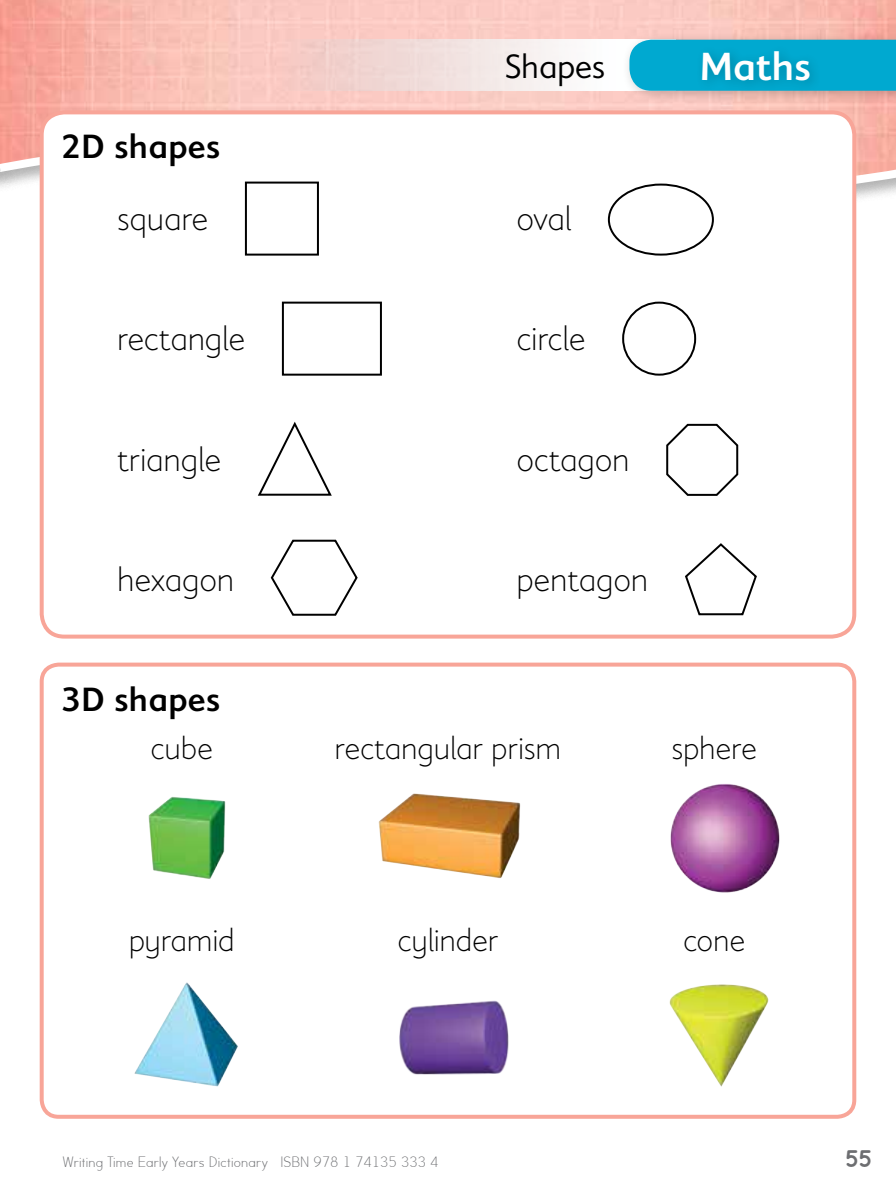
<style>
.page{position:relative;width:896px;height:1191px;background:#fff}
.page>*{position:absolute;margin:0;border:0;box-sizing:border-box;transform-origin:0 0}
.t1{font:600 42px "Elisar DT Infant";color:#fff}
.t2{font:300 36px "Elisar DT Infant";letter-spacing:.01em;color:#000}
.t3{font:600 36px "Elisar DT Infant";letter-spacing:.01em;color:#000}
.t4{font:36px "Elisar DT Infant";color:#000}
.t5{font:300 34px "Elisar DT Infant";letter-spacing:.01em;color:#000}
.t6{font:700 24px "Quicksand";color:#6d6e71}
.t7{font:15px "Backtalk Sans BTN Lt";letter-spacing:.02em;color:#6d6e71}
</style>
<div class="page">
<svg style="left:0;top:0;width:896px;height:208px;background:#f8c0b7"></svg>
<svg style="left:282px;top:40px;width:339px;height:51px"></svg>
<div style="left:621px;top:32px;width:275px;height:72px;background:#000;opacity:.2"></div>
<div style="left:629px;top:40px;width:267px;height:51px;background:#00a9d0"></div>
<div style="left:694px;top:44px;width:128px;height:49px;background:#000;opacity:.2"></div>
<div style="left:40px;top:662px;width:816px;height:456px;border:4px solid #f8a598;border-radius:17px"></div>
<div style="left:42px;top:112px;width:812px;height:524px;background:#fff;border-radius:23px"></div>
<div style="left:245px;top:182px;width:74px;height:74px;border:2px solid #000"></div>
<div style="left:282px;top:302px;width:100px;height:74px;border:2px solid #000"></div>
<svg style="left:257px;top:421px;width:75px;height:75px"></svg>
<svg style="left:270px;top:539px;width:88px;height:77px"></svg>
<div style="left:608px;top:184px;width:106px;height:72px;border:2px solid #000;border-radius:50%"></div>
<div style="left:622px;top:302px;width:74px;height:74px;border:2px solid #000;border-radius:50%"></div>
<svg style="left:666px;top:423px;width:73px;height:73px"></svg>
<svg style="left:685px;top:543px;width:72px;height:73px"></svg>
<div style="left:40px;top:110px;width:816px;height:528px;border:4px solid #f8a598;border-radius:23px"></div>
<img style="left:148px;top:797px;width:78px;height:82px">
<img style="left:399px;top:1000px;width:110px;height:75px">
<img style="left:669px;top:984px;width:100px;height:103px">
<img style="left:670px;top:784px;width:110px;height:109px">
<img style="left:378px;top:793px;width:143px;height:85px">
<img style="left:134px;top:982px;width:104px;height:105px">
<p class="t3" style="left:61px;top:126px;width:161px">2D shapes</p>
<p class="t2" style="left:117px;top:199px;width:92px">square</p>
<p class="t2" style="left:117px;top:319px;width:129px">rectangle</p>
<p class="t2" style="left:117px;top:439px;width:105px">triangle</p>
<p class="t2" style="left:117px;top:559px;width:118px">hexagon</p>
<p class="t3" style="left:61px;top:678px;width:161px">3D shapes</p>
<p class="t5" style="left:151px;top:729px;width:63px">cube</p>
<p class="t5" style="left:129px;top:921px;width:107px">pyramid</p>
<p class="t4" style="left:505px;top:47px;width:102px">Shapes</p>
<p class="t2" style="left:517px;top:199px;width:56px">oval</p>
<p class="t2" style="left:517px;top:319px;width:70px">circle</p>
<p class="t2" style="left:517px;top:439px;width:114px">octagon</p>
<p class="t2" style="left:517px;top:559px;width:133px">pentagon</p>
<p class="t1" style="left:699px;top:42px;width:113px">Maths</p>
<p class="t5" style="left:335px;top:729px;width:228px">rectangular prism</p>
<p class="t5" style="left:672px;top:729px;width:86px">sphere</p>
<p class="t5" style="left:398px;top:921px;width:102px">cylinder</p>
<p class="t5" style="left:683px;top:921px;width:63px">cone</p>
<p class="t7" style="left:62px;top:1153px;width:378px">Writing Time Early Years Dictionary ISBN 978 1 74135 333 4</p>
<p class="t6" style="left:845px;top:1144px;width:29px">55</p>
</div>
